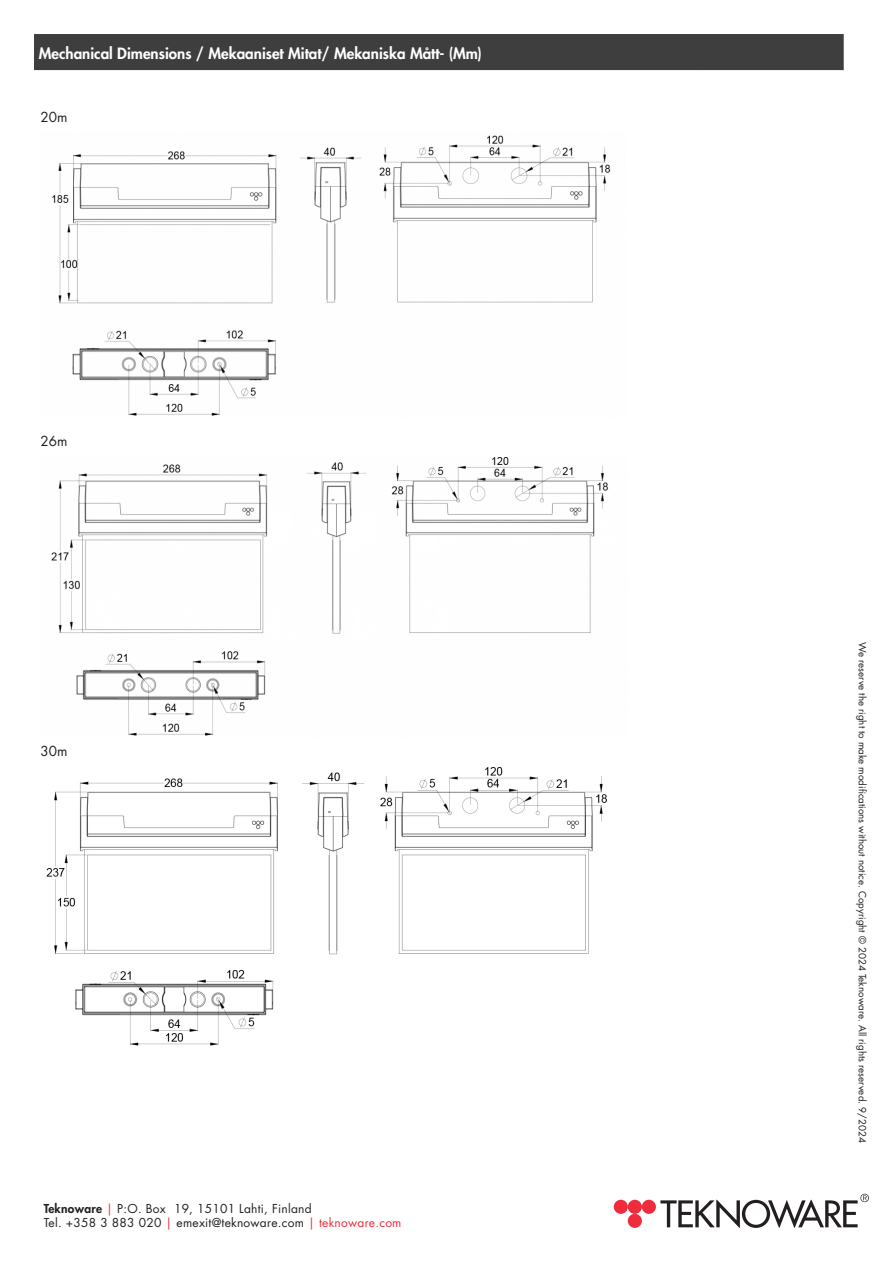
<style>
.page{position:relative;width:893px;height:1263px;background:#fff}
.page>*{position:absolute;margin:0;border:0;box-sizing:border-box;transform-origin:0 0}
.t1{font:800 15.15px "Futura Std";color:#fff}
.Leipateksti{font:13.5px "Futura Std";color:#231f20}
.TAULUKKO_2__ylin_rivi{font:12px/13.5px "Futura Std";letter-spacing:.02em;color:#231f20}
.t2{font:9.75px "Futura Std";color:#231f20}
.s1{font-weight:800}
.s2{color:#ee2c3b}
</style>
<div class="page">
<div style="left:34px;top:34px;width:810px;height:36px;background:#3e3e3f"></div>
<div style="left:614px;top:1200px;width:14px;height:14px;background:#ee2c3b;border-radius:50%"></div>
<div style="left:628px;top:1200px;width:14px;height:14px;background:#ee2c3b;border-radius:50%"></div>
<div style="left:642px;top:1200px;width:14px;height:14px;background:#ee2c3b;border-radius:50%"></div>
<div style="left:628px;top:1214px;width:14px;height:14px;background:#ee2c3b;border-radius:50%"></div>
<svg style="left:660px;top:1194px;width:209px;height:34px"></svg>
<img style="left:52px;top:135px;width:559px;height:281px">
<img style="left:51px;top:457px;width:558px;height:279px">
<img style="left:46px;top:767px;width:561px;height:279px">
<p class="t1" style="left:39px;top:44px;width:444px">Mechanical Dimensions / Mekaaniset Mitat/ Mekaniska Mått- (Mm)</p>
<p class="Leipateksti" style="left:40px;top:108px;width:28px">20m</p>
<p class="Leipateksti" style="left:40px;top:433px;width:28px">26m</p>
<p class="Leipateksti" style="left:40px;top:743px;width:28px">30m</p>
<p class="TAULUKKO_2__ylin_rivi" style="left:44px;top:1202px;width:359px"><span class="s1">Teknoware</span> <span class="s2">|</span> P:O. Box 19, 15101 Lahti, Finland<br>Tel. +358 3 883 020 <span class="s2">|</span> emexit@teknoware.com <span class="s2">| teknoware.com</span></p>
<p class="t2" style="left:869px;top:642px;width:502px;rotate:90deg">We reserve the right to make modifications without notice. Copyright © 2024 Teknoware. All rights reserved. 9/2024</p>
</div>
